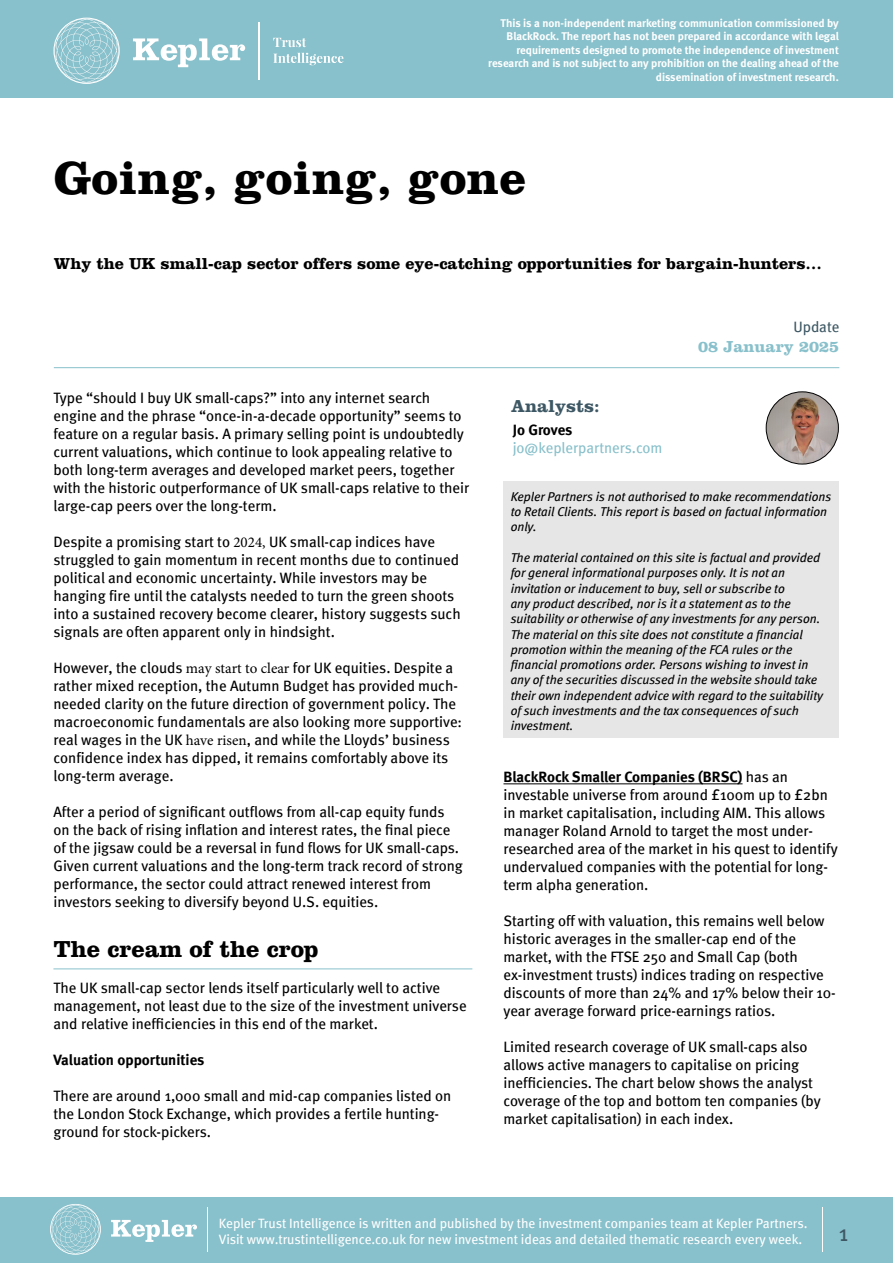
<style>
.page{position:relative;width:893px;height:1263px;background:#fff}
.page>*{position:absolute;margin:0;border:0;box-sizing:border-box;transform-origin:0 0}
.t1{font:700 48px "Clarendon LT Std";letter-spacing:.01em;color:#000}
.t2{font:700 24px "Clarendon LT Std";color:#000}
.t3{font:22.5px "Meta";color:#3d5864}
.t4{font:700 18px "Clarendon LT Std";color:#3d5864}
.t5{font:700 16.5px "Clarendon LT Std";color:#000}
.t6{font:700 16.5px "Clarendon LT Std";color:#88c0cb}
.t7{font:15px/18px "Meta";color:#000}
.t8{font:15px "Meta Bold LF";color:#000}
.t9{font:15px "Meta";color:#88c0cb}
.t10{font:700 15px "Meta";letter-spacing:-.005em;color:#000}
.t11{font:15px "Meta";letter-spacing:-.005em;color:#3d5864}
.t12{font:13.5px/16.2px "Meta";color:#fff}
.t13{font:italic 12.75px/15.3px "Meta Book LF";color:#000}
.t14{font:11.25px/13.5px "Meta Bold LF";color:#fff;text-align:right}
.s1{font-family:"Minion Pro"}
.s2{font-family:"Meta"}
</style>
<div class="page">
<div style="left:0;top:0;width:893px;height:98px;background:#88c0cb"></div>
<div style="left:0;top:1197px;width:893px;height:66px;background:#88c0cb"></div>
<svg style="left:111px;top:1220px;width:86px;height:22px"></svg>
<svg style="left:50px;top:1204px;width:51px;height:51px"></svg>
<hr style="left:207px;top:1207px;width:1px;height:44px;background:#fff">
<svg style="left:133px;top:38px;width:112px;height:29px"></svg>
<svg style="left:53px;top:18px;width:67px;height:66px"></svg>
<svg style="left:273px;top:38px;width:33px;height:9px"></svg>
<svg style="left:273px;top:53px;width:70px;height:12px"></svg>
<hr style="left:259px;top:22px;width:1px;height:58px;background:#fff">
<hr style="left:822px;top:1207px;width:1px;height:44px;background:#fff">
<hr style="left:53px;top:968px;width:419px;height:1px;background:#88c0cb">
<hr style="left:54px;top:367px;width:785px;height:1px;background:#88c0cb">
<hr style="left:503px;top:784px;width:239px;height:1px;background:#000">
<img style="left:766px;top:392px;width:72px;height:72px;border-radius:36px">
<div style="left:766px;top:391px;width:73px;height:73px;border:1px solid #000;border-radius:50%"></div>
<div style="left:503px;top:481px;width:336px;height:257px;background:#e6e6e6"></div>
<p class="t14" style="left:488px;top:16px;width:352px">This is a non-independent marketing communication commissioned by BlackRock. The report has not been prepared in accordance with legal requirements designed to promote the independence of investment research and is not subject to any prohibition on the dealing ahead of the dissemination of investment research.</p>
<h1 class="t1" style="left:54px;top:149px;width:474px">Going, going, gone</h1>
<p class="t5" style="left:54px;top:253px;width:770px">Why the UK small-cap sector offers some eye-catching opportunities for bargain-hunters…</p>
<p class="t7" style="left:53px;top:389px;width:417px">Type “should I buy UK small-caps?” into any internet search engine and the phrase “once-in-a-decade opportunity” seems to feature on a regular basis. A primary selling point is undoubtedly current valuations, which continue to look appealing relative to both long-term averages and developed market peers, together with the historic outperformance of UK small-caps relative to their large-cap peers over the long-term.</p>
<p class="t7" style="left:53px;top:533px;width:409px">Despite a promising start to <span class="s1">2024,</span> UK small-cap indices have struggled to gain momentum in recent months due to continued political and economic uncertainty. While investors may be hanging fire until the catalysts needed to turn the green shoots into a sustained recovery become clearer, history suggests such signals are often apparent only in hindsight.</p>
<p class="t7" style="left:53px;top:658px;width:410px">However, the clouds <span class="s1">may start to clear</span> for UK equities. Despite a rather mixed reception, the Autumn Budget has provided much&shy;needed clarity on the future direction of government policy. The macroeconomic fundamentals are also looking more supportive: real wages in the UK <span class="s1">have risen</span>, and while the Lloyds’ business confidence index has dipped, it remains comfortably above its long-term average.</p>
<p class="t7" style="left:53px;top:802px;width:411px">After a period of significant outflows from all-cap equity funds on the back of rising inflation and interest rates, the final piece of the jigsaw could be a reversal in fund flows for UK small-caps.<br>Given current valuations and the long-term track record of strong performance, the sector could attract renewed interest from investors seeking to diversify beyond U.S. equities.</p>
<h2 class="t2" style="left:53px;top:934px;width:267px">The cream of the crop</h2>
<p class="t7" style="left:53px;top:979px;width:415px">The UK small-cap sector lends itself particularly well to active management, not least due to the size of the investment universe and relative inefficiencies in this end of the market.</p>
<p class="t8" style="left:53px;top:1051px;width:153px">Valuation opportunities</p>
<p class="t7" style="left:53px;top:1087px;width:399px">There are around 1,000 small and mid-cap companies listed on the London Stock Exchange, which provides a fertile hunting&shy;ground for stock-pickers.</p>
<p class="t11" style="left:793px;top:318px;width:47px">Update</p>
<p class="t6" style="left:698px;top:336px;width:143px">08 January 2025</p>
<p class="t4" style="left:511px;top:395px;width:90px">Analysts:</p>
<p class="t10" style="left:513px;top:421px;width:61px">Jo Groves</p>
<p class="t9" style="left:513px;top:439px;width:151px">jo@keplerpartners.com</p>
<p class="t13" style="left:511px;top:489px;width:322px">Kepler Partners is not authorised to make recommendations to Retail Clients. This report is based on factual information only.</p>
<p class="t13" style="left:511px;top:550px;width:314px">The material contained on this site is factual and provided for general informational purposes only. It is not an invitation or inducement to buy, sell or subscribe to<br>any product described, nor is it a statement as to the suitability or otherwise of any investments for any person.<br>The material on this site does not constitute a financial promotion within the meaning of the FCA rules or the financial promotions order. Persons wishing to invest in any of the securities discussed in the website should take their own independent advice with regard to the suitability of such investments and the tax consequences of such investment.</p>
<p class="t8" style="left:503px;top:768px;width:286px">BlackRock Smaller Companies (BRSC) <span class="s2">has an</span></p>
<p class="t7" style="left:503px;top:785px;width:336px">investable universe from around £100m up to £2bn in market capitalisation, including AIM. This allows manager Roland Arnold to target the most under&shy;researched area of the market in his quest to identify undervalued companies with the potential for long&shy;term alpha generation.</p>
<p class="t7" style="left:503px;top:911px;width:334px">Starting off with valuation, this remains well below historic averages in the smaller-cap end of the market, with the FTSE 250 and Small Cap (both ex-investment trusts) indices trading on respective discounts of more than 24% and 17% below their 10- year average forward price-earnings ratios.</p>
<p class="t7" style="left:503px;top:1037px;width:319px">Limited research coverage of UK small-caps also allows active managers to capitalise on pricing inefficiencies. The chart below shows the analyst coverage of the top and bottom ten companies (by market capitalisation) in each index.</p>
<p class="t12" style="left:219px;top:1214px;width:590px">Kepler Trust Intelligence is written and published by the investment companies team at Kepler Partners.<br>Visit www.trustintelligence.co.uk for new investment ideas and detailed thematic research every week.</p>
<h3 class="t3" style="left:839px;top:1220px;width:11px">1</h3>
</div>
